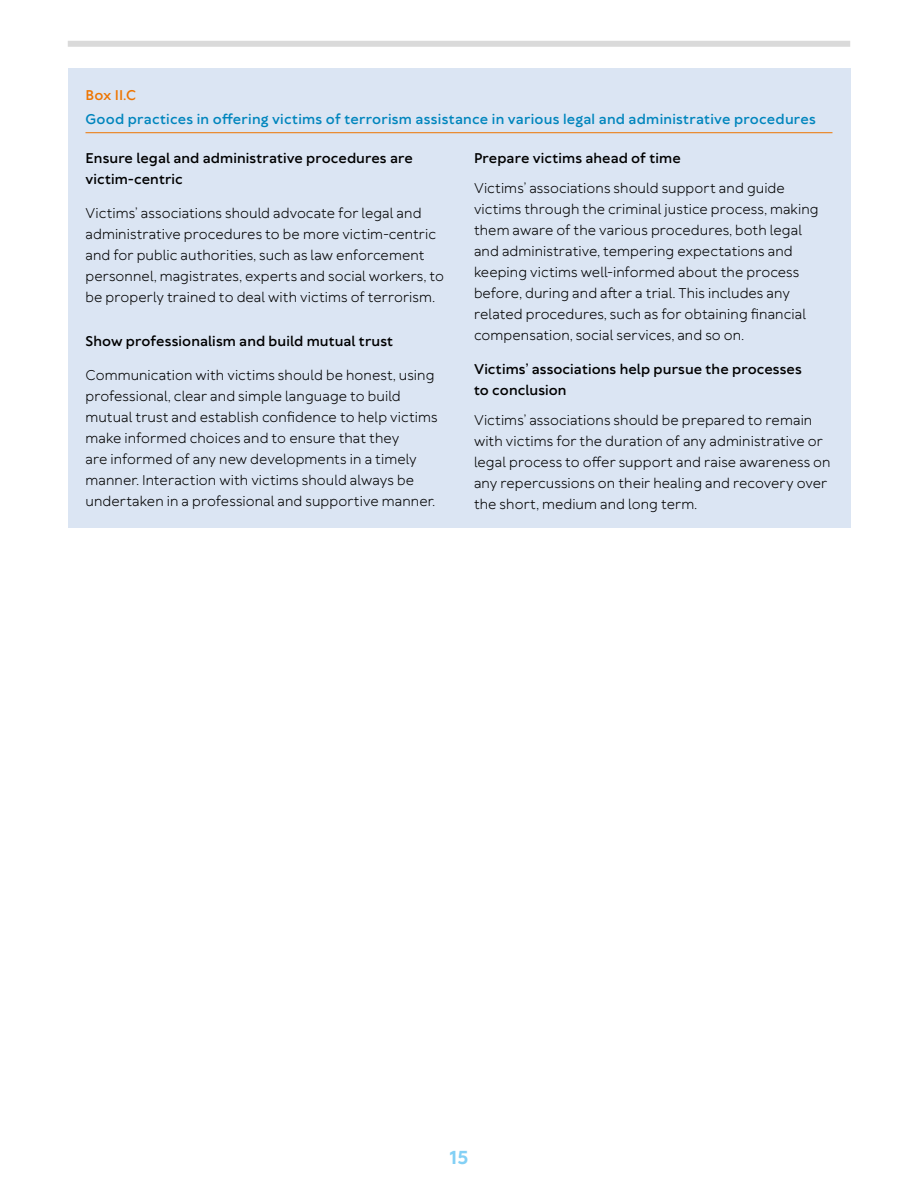
<style>
.page{position:relative;width:918px;height:1188px;background:#fff}
.page>*{position:absolute;margin:0;border:0;box-sizing:border-box;transform-origin:0 0}
.t1{font:700 18px "TT Wellingtons";color:#83d0f5}
.t2{font:13.5px/21px "TT Wellingtons";letter-spacing:.005em;color:#000}
.t3{font:600 13.5px/21px "TT Wellingtons";letter-spacing:.01em;color:#000}
.t4{font:600 13.5px "TT Wellingtons";letter-spacing:.02em;color:#0085bd}
.t5{font:600 13.5px "TT Wellingtons";color:#ee7501}
</style>
<div class="page">
<div style="left:68px;top:41px;width:782px;height:6px;background:#dadada"></div>
<div style="left:68px;top:68px;width:783px;height:459px;background:#dbe5f3"></div>
<hr style="left:86px;top:132px;width:747px;height:1px;background:#ee7501">
<p class="t5" style="left:86px;top:86px;width:52px">Box II.C</p>
<p class="t4" style="left:86px;top:110px;width:732px">Good practices in offering victims of terrorism assistance in various legal and administrative procedures</p>
<p class="t3" style="left:86px;top:147px;width:329px">Ensure legal and administrative procedures are victim-centric</p>
<p class="t2" style="left:86px;top:203px;width:360px">Victims’ associations should advocate for legal and administrative procedures to be more victim-centric and for public authorities, such as law enforcement personnel, magistrates, experts and social workers, to be properly trained to deal with victims of terrorism.</p>
<p class="t3" style="left:86px;top:330px;width:309px">Show professionalism and build mutual trust</p>
<p class="t2" style="left:86px;top:365px;width:354px">Communication with victims should be honest, using professional, clear and simple language to build mutual trust and establish confidence to help victims make informed choices and to ensure that they<br>are informed of any new developments in a timely manner. Interaction with victims should always be undertaken in a professional and supportive manner.</p>
<p class="t3" style="left:474px;top:147px;width:208px">Prepare victims ahead of time</p>
<p class="t2" style="left:474px;top:177px;width:346px">Victims’ associations should support and guide victims through the criminal justice process, making them aware of the various procedures, both legal and administrative, tempering expectations and keeping victims well-informed about the process before, during and after a trial. This includes any related procedures, such as for obtaining financial compensation, social services, and so on.</p>
<p class="t3" style="left:474px;top:359px;width:329px">Victims’ associations help pursue the processes to conclusion</p>
<p class="t2" style="left:474px;top:410px;width:358px">Victims’ associations should be prepared to remain with victims for the duration of any administrative or legal process to offer support and raise awareness on any repercussions on their healing and recovery over the short, medium and long term.</p>
<h1 class="t1" style="left:450px;top:1146px;width:20px">15</h1>
</div>
